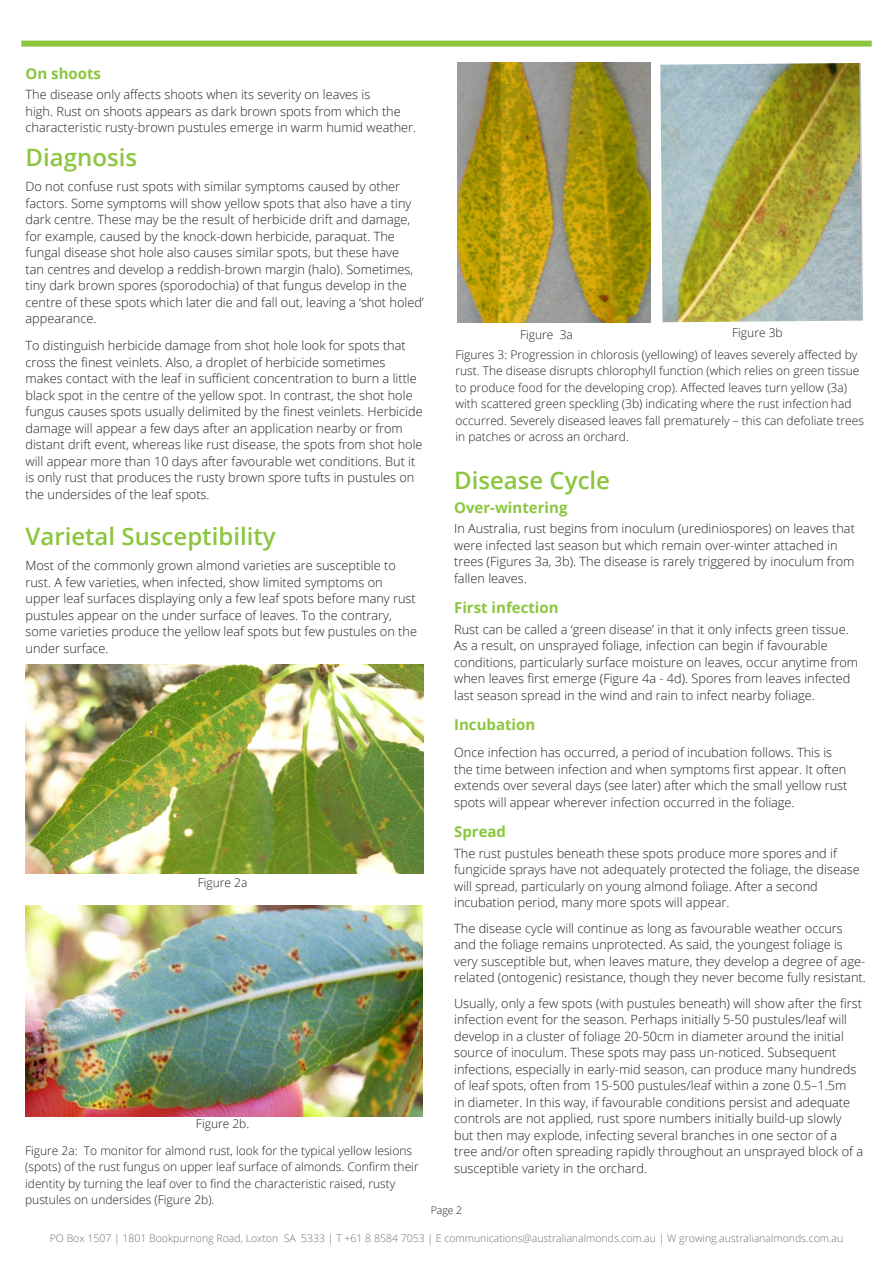
<style>
.page{position:relative;width:893px;height:1263px;background:#fff}
.page>*{position:absolute;margin:0;border:0;box-sizing:border-box;transform-origin:0 0}
.SECTION_SUB{font:600 24px "Open Sans";color:#8bc63e}
.SECTION_SUB-2{font:700 15px "Open Sans";color:#8bc63e}
.Body_copy{font:700 15px "Open Sans";color:#8bc63e}
.Body_copy-2{font:300 12.75px/16.5px "Open Sans";color:#231f20}
.SECTION_SUB-3{font:300 12.75px/16.5px "Open Sans";color:#231f20}
.References{font:300 12px/16.5px "Open Sans";color:#231f20}
.t1{font:300 10.5px "Open Sans";color:#717074}
.t2{font:300 10.5px "Open Sans";color:#231f20}
</style>
<div class="page">
<div style="left:21px;top:41px;width:851px;height:6px;background:#8bc63e"></div>
<img style="left:25px;top:664px;width:399px;height:210px">
<img style="left:25px;top:905px;width:398px;height:211px">
<img style="left:660px;top:63px;width:203px;height:259px">
<img style="left:457px;top:63px;width:194px;height:259px">
<p class="SECTION_SUB-2" style="left:26px;top:63px;width:77px">On shoots</p>
<p class="Body_copy-2" style="left:26px;top:86px;width:392px">The disease only affects shoots when its severity on leaves is<br>high. Rust on shoots appears as dark brown spots from which the characteristic rusty-brown pustules emerge in warm humid weather.</p>
<p class="SECTION_SUB" style="left:26px;top:140px;width:113px">Diagnosis</p>
<p class="Body_copy-2" style="left:26px;top:178px;width:400px">Do not confuse rust spots with similar symptoms caused by other factors. Some symptoms will show yellow spots that also have a tiny dark centre. These may be the result of herbicide drift and damage, for example, caused by the knock-down herbicide, paraquat. The fungal disease shot hole also causes similar spots, but these have<br>tan centres and develop a reddish-brown margin (halo). Sometimes, tiny dark brown spores (sporodochia) of that fungus develop in the centre of these spots which later die and fall out, leaving a ‘shot holed’ appearance.</p>
<p class="Body_copy-2" style="left:26px;top:337px;width:399px">To distinguish herbicide damage from shot hole look for spots that cross the finest veinlets. Also, a droplet of herbicide sometimes makes contact with the leaf in sufficient concentration to burn a little black spot in the centre of the yellow spot. In contrast, the shot hole fungus causes spots usually delimited by the finest veinlets. Herbicide damage will appear a few days after an application nearby or from distant drift event, whereas like rust disease, the spots from shot hole will appear more than 10 days after favourable wet conditions. But it is only rust that produces the rusty brown spore tufts in pustules on the undersides of the leaf spots.</p>
<p class="SECTION_SUB" style="left:26px;top:519px;width:252px">Varietal Susceptibility</p>
<p class="SECTION_SUB-3" style="left:26px;top:557px;width:393px">Most of the commonly grown almond varieties are susceptible to rust. A few varieties, when infected, show limited symptoms on upper leaf surfaces displaying only a few leaf spots before many rust pustules appear on the under surface of leaves. To the contrary, some varieties produce the yellow leaf spots but few pustules on the under surface.</p>
<p class="References" style="left:520px;top:326px;width:54px">Figure 3a</p>
<p class="References" style="left:732px;top:324px;width:52px">Figure 3b</p>
<p class="References" style="left:455px;top:346px;width:410px">Figures 3: Progression in chlorosis (yellowing) of leaves severely affected by rust. The disease disrupts chlorophyll function (which relies on green tissue to produce food for the developing crop). Affected leaves turn yellow (3a) with scattered green speckling (3b) indicating where the rust infection had occurred. Severely diseased leaves fall prematurely – this can defoliate trees in patches or across an orchard.</p>
<p class="SECTION_SUB" style="left:454px;top:464px;width:157px">Disease Cycle</p>
<p class="SECTION_SUB-2" style="left:454px;top:497px;width:115px">Over-wintering</p>
<p class="Body_copy-2" style="left:454px;top:520px;width:402px">In Australia, rust begins from inoculum (urediniospores) on leaves that were infected last season but which remain over-winter attached in trees (Figures 3a, 3b). The disease is rarely triggered by inoculum from fallen leaves.</p>
<p class="SECTION_SUB-2" style="left:454px;top:597px;width:106px">First infection</p>
<p class="Body_copy-2" style="left:454px;top:621px;width:405px">Rust can be called a ‘green disease’ in that it only infects green tissue.<br>As a result, on unsprayed foliage, infection can begin if favourable conditions, particularly surface moisture on leaves, occur anytime from when leaves first emerge (Figure 4a - 4d). Spores from leaves infected last season spread in the wind and rain to infect nearby foliage.</p>
<p class="Body_copy" style="left:454px;top:714px;width:83px">Incubation</p>
<p class="Body_copy-2" style="left:454px;top:744px;width:395px">Once infection has occurred, a period of incubation follows. This is the time between infection and when symptoms first appear. It often extends over several days (see later) after which the small yellow rust spots will appear wherever infection occurred in the foliage.</p>
<p class="SECTION_SUB-2" style="left:454px;top:821px;width:53px">Spread</p>
<p class="SECTION_SUB-3" style="left:454px;top:844px;width:407px">The rust pustules beneath these spots produce more spores and if fungicide sprays have not adequately protected the foliage, the disease will spread, particularly on young almond foliage. After a second incubation period, many more spots will appear.</p>
<p class="SECTION_SUB-3" style="left:454px;top:919px;width:413px">The disease cycle will continue as long as favourable weather occurs and the foliage remains unprotected. As said, the youngest foliage is very susceptible but, when leaves mature, they develop a degree of age&shy;related (ontogenic) resistance, though they never become fully resistant.</p>
<p class="SECTION_SUB-3" style="left:454px;top:994px;width:410px">Usually, only a few spots (with pustules beneath) will show after the first infection event for the season. Perhaps initially 5-50 pustules/leaf will develop in a cluster of foliage 20-50cm in diameter around the initial source of inoculum. These spots may pass un-noticed. Subsequent infections, especially in early-mid season, can produce many hundreds of leaf spots, often from 15-500 pustules/leaf within a zone 0.5–1.5m<br>in diameter. In this way, if favourable conditions persist and adequate controls are not applied, rust spore numbers initially build-up slowly but then may explode, infecting several branches in one sector of a tree and/or often spreading rapidly throughout an unsprayed block of a susceptible variety in the orchard.</p>
<p class="References" style="left:198px;top:874px;width:51px">Figure 2a</p>
<p class="References" style="left:196px;top:1115px;width:55px">Figure 2b.</p>
<p class="References" style="left:25px;top:1142px;width:395px">Figure 2a: To monitor for almond rust, look for the typical yellow lesions (spots) of the rust fungus on upper leaf surface of almonds. Confirm their identity by turning the leaf over to find the characteristic raised, rusty pustules on undersides (Figure 2b).</p>
<p class="t2" style="left:431px;top:1203px;width:33px">Page 2</p>
<p class="t1" style="left:50px;top:1231px;width:795px">PO Box 1507 | 1801 Bookpurnong Road, Loxton SA 5333 | T +61 8 8584 7053 | E communications@australianalmonds.com.au | W growing.australianalmonds.com.au</p>
</div>
